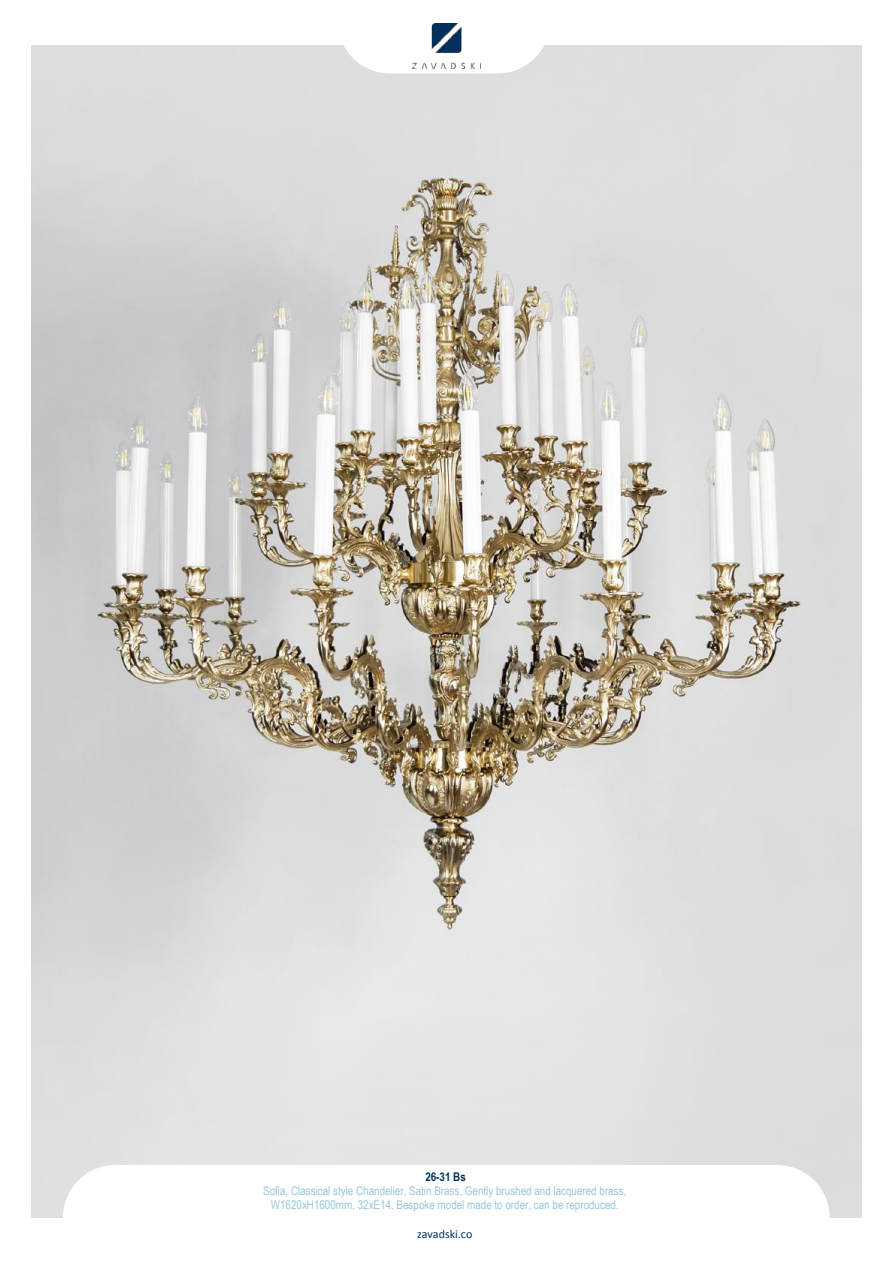
<style>
.page{position:relative;width:893px;height:1263px;background:#fff}
.page>*{position:absolute;margin:0;border:0;box-sizing:border-box;transform-origin:0 0}
.t1{font:12px/13.5px "Arial Narrow";color:#99c7db;text-align:center}
.t2{font:12px "Calibri";color:#00315b}
.t3{font:700 12px "Arial Narrow";color:#00315b}
</style>
<div class="page">
<img style="left:32px;top:45px;width:829px;height:1173px">
<svg style="left:63px;top:1165px;width:767px;height:53px"></svg>
<svg style="left:338px;top:23px;width:212px;height:50px"></svg>
<img style="left:412px;top:24px;width:68px;height:45px">
<p class="t3" style="left:425px;top:1170px;width:42px">26-31 Bs</p>
<p class="t1" style="left:263px;top:1184px;width:365px">Sofia, Classical style Chandelier, Satin Brass, Gently brushed and lacquered brass,<br>W1620xH1600mm, 32xE14. Bespoke model made to order, can be reproduced.</p>
<p class="t2" style="left:417px;top:1226px;width:57px">zavadski.co</p>
</div>
